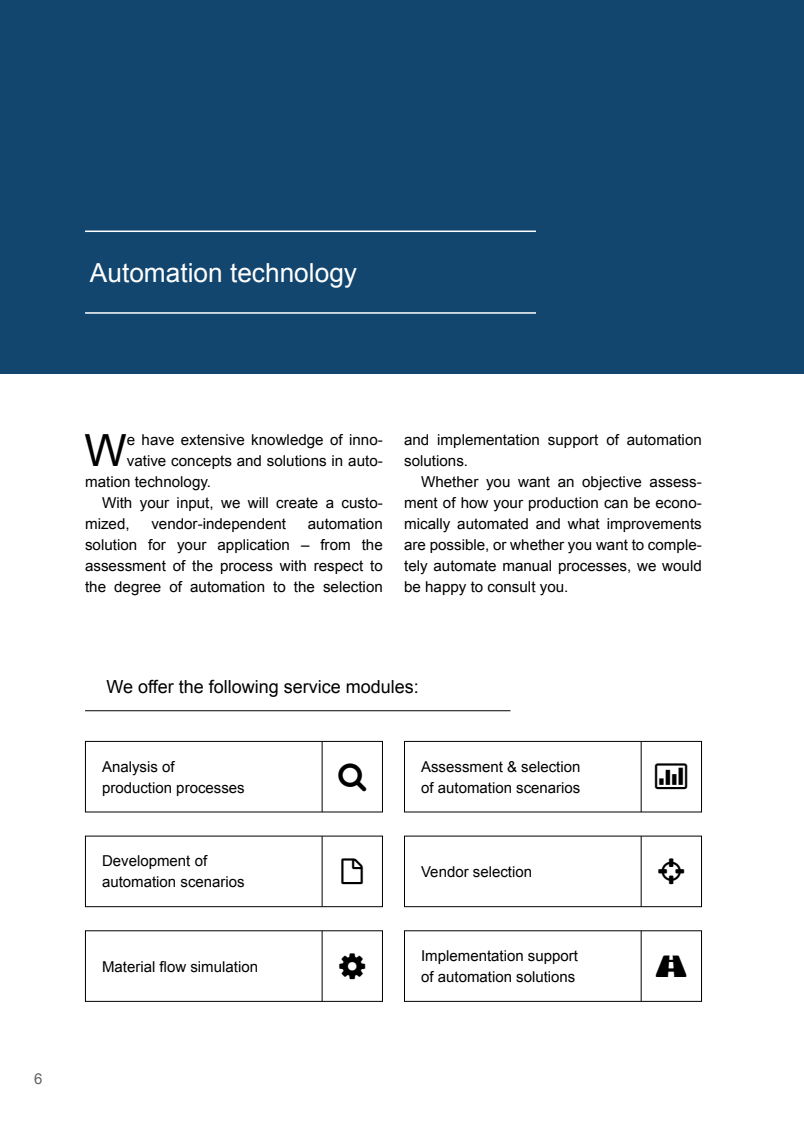
<style>
.page{position:relative;width:804px;height:1140px;background:#fff}
.page>*{position:absolute;margin:0;border:0;box-sizing:border-box;transform-origin:0 0}
.t1{font:44.4px "Arial";color:#000}
.t2{font:26.25px "Arial";color:#fff}
.t3{font:18px "Arial";color:#000}
.t4{font:15px/21px "Arial";color:#000}
.t5{font:15px "Arial";color:#646364}
</style>
<div class="page">
<div style="left:0;top:0;width:804px;height:373px;background:#12466f"></div>
<hr style="left:85px;top:230px;width:451px;height:2px;background:#fff">
<hr style="left:85px;top:312px;width:451px;height:2px;background:#fff">
<hr style="left:322px;top:741px;width:1px;height:71px;background:#000">
<div style="left:85px;top:741px;width:298px;height:71px;border:1px solid #000"></div>
<hr style="left:641px;top:741px;width:1px;height:71px;background:#000">
<div style="left:404px;top:741px;width:298px;height:71px;border:1px solid #000"></div>
<hr style="left:322px;top:836px;width:1px;height:70px;background:#000">
<div style="left:85px;top:835px;width:298px;height:72px;border:1px solid #000"></div>
<hr style="left:641px;top:836px;width:1px;height:70px;background:#000">
<div style="left:404px;top:835px;width:298px;height:72px;border:1px solid #000"></div>
<hr style="left:322px;top:930px;width:1px;height:71px;background:#000">
<hr style="left:641px;top:930px;width:1px;height:71px;background:#000">
<hr style="left:85px;top:710px;width:425px;height:1px;background:#000">
<h2 class="t2" style="left:90px;top:255px;width:269px">Automation technology</h2>
<p class="t5" style="left:34px;top:1068px;width:10px">6</p>
<h1 class="t1" style="left:84px;top:421px;width:44px">W</h1>
<p class="t4" style="left:127px;top:429px;width:257px">e have extensive knowledge of inno-</p>
<p class="t4" style="left:127px;top:450px;width:257px">vative concepts and solutions in auto-</p>
<p class="t4" style="left:85px;top:471px;width:128px">mation technology.</p>
<p class="t4" style="left:102px;top:492px;width:282px">With your input, we will create a custo-</p>
<p class="t4" style="left:85px;top:513px;width:46px">mized,</p>
<p class="t4" style="left:151px;top:513px;width:136px">vendor-independent</p>
<p class="t4" style="left:85px;top:513px;width:299px;text-align:justify;text-indent:223px">automation solution for your application – from the assessment of the process with respect to the degree of automation to the selection</p>
<p class="t4" style="left:404px;top:429px;width:299px">and implementation support of automation solutions.</p>
<p class="t4" style="left:404px;top:471px;width:299px;text-align:justify;text-indent:17px">Whether you want an objective assess&shy;ment of how your production can be econo&shy;mically automated and what improvements are possible, or whether you want to comple&shy;tely automate manual processes, we would be happy to consult you.</p>
<p class="t3" style="left:106px;top:674px;width:314px">We offer the following service modules:</p>
<p class="t4" style="left:102px;top:756px;width:144px">Analysis of production processes</p>
<p class="t4" style="left:421px;top:756px;width:161px">Assessment &amp; selection of automation scenarios</p>
<p class="t4" style="left:102px;top:850px;width:144px">Development of automation scenarios</p>
<p class="t4" style="left:421px;top:861px;width:112px">Vendor selection</p>
<p class="t4" style="left:102px;top:956px;width:157px">Material flow simulation</p>
<p class="t4" style="left:421px;top:945px;width:158px">Implementation support of automation solutions</p>
</div>
